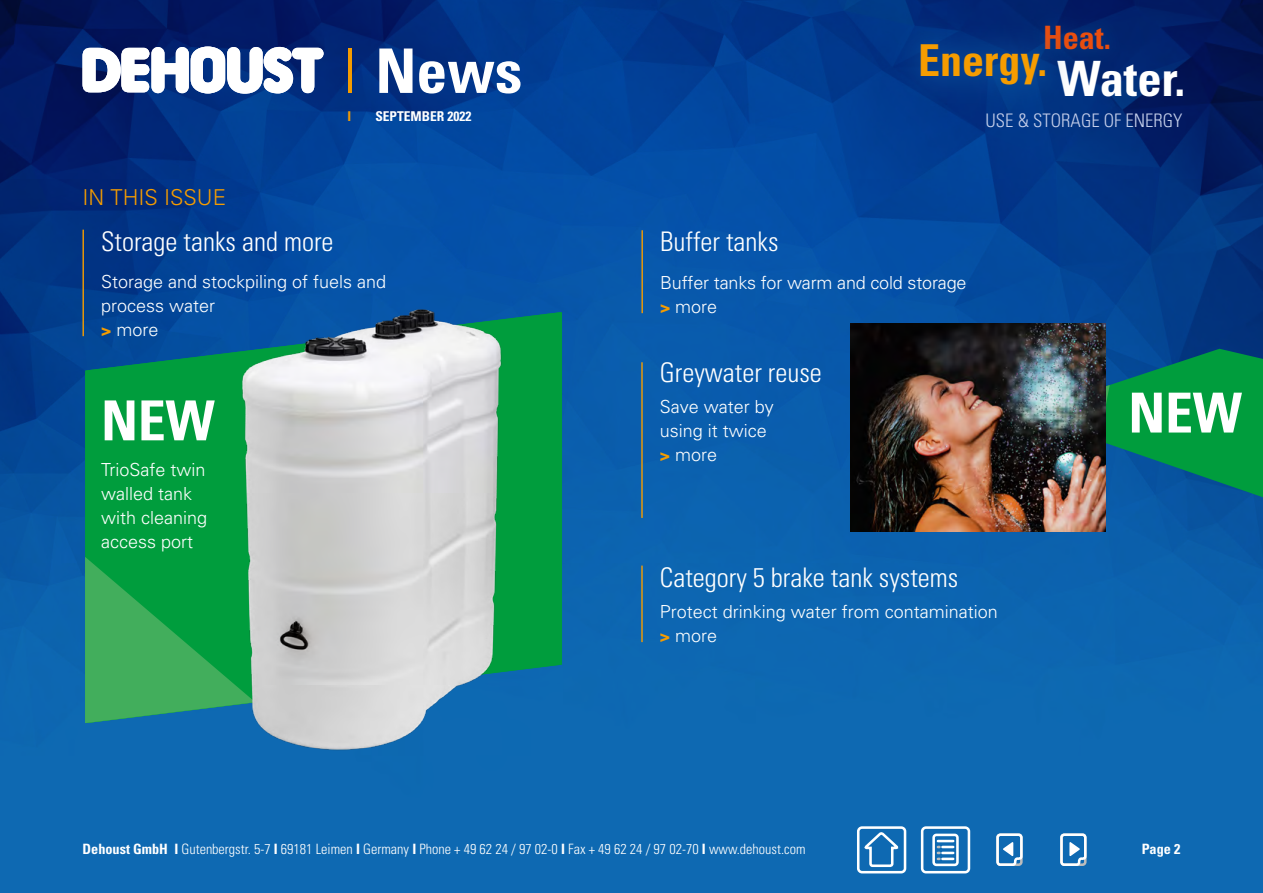
<style>
.page{position:relative;width:1263px;height:893px;background:#fff}
.page>*{position:absolute;margin:0;border:0;box-sizing:border-box;transform-origin:0 0}
.t1{font:700 condensed 61.5px "Univers";color:#fff}
.t2{font:700 condensed 55.2px "Univers";color:#fff}
.t3{font:700 condensed 48.75px "Univers";color:#fff}
.t4{font:700 condensed 43.95px "Univers";color:#f59c00}
.t5{font:700 condensed 32.25px "Univers";color:#e94e0f}
.t6{font:300 condensed 27px "Univers";color:#fff}
.t7{font:300 21.9px "Univers";color:#f59c00}
.t8{font:300 condensed 18.6px "Univers";color:#c4ceea}
.t9{font:300 18px/24px "Univers";color:#fff}
.t10{font:300 condensed 14.25px "Univers";color:#fff}
.t11{font:700 condensed 14.25px "Univers";color:#fff}
.t12{font:700 condensed 13.5px "Univers";color:#fff}
.t13{font:700 condensed 13.5px "Univers";color:#f59c00}
.s1{font-weight:300;color:#f59c00}
.s2{font-weight:700;color:#f59c00}
.s3{font-weight:700}
</style>
<div class="page">
<img style="left:0;top:0;width:1263px;height:893px">
<svg style="left:83px;top:47px;width:241px;height:47px"></svg>
<div style="left:1026px;top:6px;width:103px;height:63px;background:#0e69b2;opacity:.2"></div>
<div style="left:885px;top:9px;width:195px;height:110px;background:#0e69b2;opacity:.4"></div>
<svg style="left:85px;top:312px;width:476px;height:411px;background:#018f4f"></svg>
<svg style="left:3px;top:557px;width:252px;height:241px;background:#188188"></svg>
<hr style="left:641px;top:230px;width:2px;height:83px;background:#f59c00">
<hr style="left:82px;top:230px;width:2px;height:106px;background:#f59c00">
<hr style="left:641px;top:362px;width:2px;height:156px;background:#f59c00">
<hr style="left:641px;top:566px;width:2px;height:76px;background:#f59c00">
<svg style="left:1106px;top:349px;width:157px;height:148px;background:#028757"></svg>
<img style="left:850px;top:323px;width:256px;height:208px">
<img style="left:233px;top:302px;width:276px;height:453px">
<div style="left:857px;top:826px;width:49px;height:47px;border:3px solid #fff;border-radius:4px"></div>
<svg style="left:863px;top:833px;width:37px;height:35px"></svg>
<svg style="left:995px;top:832px;width:29px;height:35px"></svg>
<svg style="left:1059px;top:832px;width:29px;height:35px"></svg>
<div style="left:921px;top:826px;width:49px;height:47px;border:3px solid #fff;border-radius:4px"></div>
<div style="left:932px;top:834px;width:27px;height:32px;border:3px solid #fff;border-radius:3px"></div>
<svg style="left:938px;top:840px;width:15px;height:20px"></svg>
<h1 class="t1" style="left:343px;top:33px;width:181px"><span class="s1">I</span> News</h1>
<p class="t7" style="left:82px;top:184px;width:145px">IN THIS ISSUE</p>
<p class="t13" style="left:348px;top:107px;width:5px">I</p>
<p class="t12" style="left:375px;top:107px;width:97px">SEPTEMBER 2022</p>
<h3 class="t6" style="left:101px;top:225px;width:234px">Storage tanks and more</h3>
<p class="t9" style="left:101px;top:269px;width:287px">Storage and stockpiling of fuels and process water<br><span class="s2">&gt;</span> more</p>
<h2 class="t2" style="left:101px;top:387px;width:115px">NEW</h2>
<p class="t9" style="left:101px;top:457px;width:108px">TrioSafe twin walled tank with cleaning access port</p>
<h3 class="t5" style="left:1043px;top:18px;width:69px">Heat.</h3>
<h3 class="t3" style="left:1057px;top:48px;width:129px">Water.</h3>
<h3 class="t4" style="left:918px;top:33px;width:131px">Energy.</h3>
<p class="t8" style="left:985px;top:109px;width:198px">USE &amp; STORAGE OF ENERGY</p>
<h3 class="t6" style="left:660px;top:226px;width:120px">Buffer tanks</h3>
<p class="t9" style="left:660px;top:270px;width:308px">Buffer tanks for warm and cold storage <span class="s2">&gt;</span> more</p>
<h3 class="t6" style="left:660px;top:356px;width:163px">Greywater reuse</h3>
<p class="t9" style="left:660px;top:394px;width:116px">Save water by using it twice <span class="s2">&gt;</span> more</p>
<h2 class="t2" style="left:1128px;top:379px;width:115px">NEW</h2>
<h3 class="t6" style="left:660px;top:561px;width:300px">Category 5 brake tank systems</h3>
<p class="t9" style="left:660px;top:599px;width:340px">Protect drinking water from contamination <span class="s2">&gt;</span> more</p>
<p class="t10" style="left:82px;top:841px;width:725px"><span class="s3">Dehoust GmbH I</span> Gutenbergstr. 5-7 <span class="s3">I</span> 69181 Leimen <span class="s3">I</span> Germany <span class="s3">I</span> Phone + 49 62 24 / 97 02-0 <span class="s3">I</span> Fax + 49 62 24 / 97 02-70 <span class="s3">I</span> www.dehoust.com</p>
<p class="t11" style="left:1142px;top:840px;width:40px">Page 2</p>
</div>
